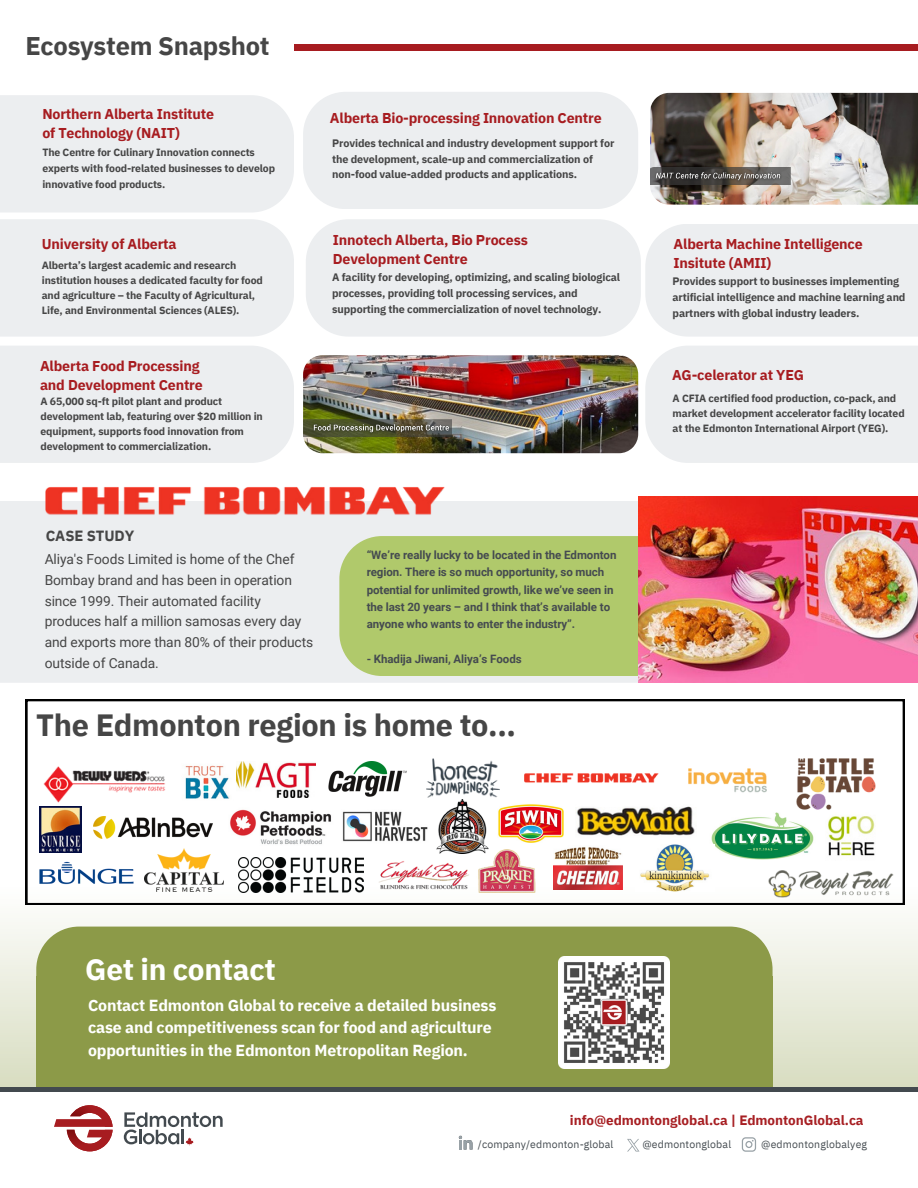
<style>
.page{position:relative;width:918px;height:1188px;background:#fff}
.page>*{position:absolute;margin:0;border:0;box-sizing:border-box;transform-origin:0 0}
.t1{font:700 30.75px "IBM Plex Sans";letter-spacing:-.01em;color:#464646}
.t2{font:700 29.85px "IBM Plex Sans";letter-spacing:-.01em;color:#fff}
.t3{font:700 25.5px "IBM Plex Sans";letter-spacing:-.01em;color:#464646}
.t4{font:700 15.9px/22.6px "IBM Plex Sans";letter-spacing:-.01em;color:#fff}
.t5{font:700 14.85px "IBM Plex Sans";letter-spacing:-.005em;color:#464646}
.t6{font:700 14.25px/19.2px "IBM Plex Sans";letter-spacing:-.01em;color:#a71c20}
.t7{font:13.8px/20.7px "Roboto";letter-spacing:-.005em;color:#464646}
.t8{font:700 13.5px "IBM Plex Sans";letter-spacing:-.005em;color:#a71f23}
.t9{font:700 11.55px/17.2px "Roboto";letter-spacing:-.005em;color:#454b50}
.t10{font:700 10.8px/16.2px "IBM Plex Sans";letter-spacing:-.01em;color:#464646}
.t11{font:700 10.5px/14.9px "IBM Plex Sans";letter-spacing:-.01em;color:#464646}
.t12{font:10.5px "IBM Plex Sans";letter-spacing:.015em;color:#434a4f}
</style>
<div class="page">
<div style="left:0;top:501px;width:918px;height:182px;background:#eceef0"></div>
<div style="left:339px;top:536px;width:300px;height:140px;background:#b0c96b"></div>
<img style="left:639px;top:497px;width:279px;height:185px">
<img style="left:46px;top:487px;width:399px;height:31px">
<svg style="left:0;top:920px;width:918px;height:167px"></svg>
<div style="left:36px;top:927px;width:737px;height:49px;background:#8c9a48"></div>
<div style="left:36px;top:976px;width:737px;height:111px;background:#8c9a48"></div>
<div style="left:0;top:1087px;width:918px;height:5px;background:#434a4f"></div>
<svg style="left:124px;top:1112px;width:99px;height:34px"></svg>
<svg style="left:54px;top:1105px;width:59px;height:46px"></svg>
<svg style="left:742px;top:1137px;width:14px;height:15px"></svg>
<svg style="left:627px;top:1139px;width:13px;height:13px"></svg>
<svg style="left:459px;top:1136px;width:14px;height:14px"></svg>
<svg style="left:25px;top:699px;width:880px;height:206px"></svg>
<div style="left:294px;top:44px;width:624px;height:7px;background:#a71c20"></div>
<div style="left:0;top:219px;width:294px;height:118px;background:#eceef0"></div>
<div style="left:0;top:95px;width:294px;height:117px;background:#eceef0"></div>
<div style="left:303px;top:92px;width:335px;height:117px;background:#eceef0;border-radius:43px"></div>
<div style="left:645px;top:224px;width:273px;height:113px;background:#eceef0"></div>
<div style="left:306px;top:219px;width:335px;height:118px;background:#eceef0;border-radius:43px"></div>
<div style="left:0;top:346px;width:294px;height:117px;background:#eceef0"></div>
<div style="left:645px;top:346px;width:273px;height:117px;background:#eceef0"></div>
<img style="left:303px;top:355px;width:335px;height:98px">
<img style="left:650px;top:93px;width:268px;height:112px">
<img style="left:303px;top:420px;width:7px;height:16px">
<img style="left:650px;top:168px;width:141px;height:17px">
<img style="left:559px;top:957px;width:111px;height:111px">
<img style="left:310px;top:419px;width:144px;height:18px">
<img style="left:651px;top:168px;width:135px;height:17px">
<p class="t3" style="left:25px;top:29px;width:246px">Ecosystem Snapshot</p>
<p class="t6" style="left:42px;top:104px;width:173px">Northern Alberta Institute of Technology (NAIT)</p>
<p class="t11" style="left:42px;top:144px;width:234px;line-height:15.8px">The Centre for Culinary Innovation connects experts with food-related businesses to develop innovative food products.</p>
<p class="t6" style="left:42px;top:234px;width:136px">University of Alberta</p>
<p class="t11" style="left:42px;top:258px;width:223px">Alberta’s largest academic and research institution houses a dedicated faculty for food and agriculture – the Faculty of Agricultural, Life, and Environmental Sciences (ALES).</p>
<p class="t6" style="left:40px;top:356px;width:164px">Alberta Food Processing and Development Centre</p>
<p class="t11" style="left:40px;top:394px;width:224px">A 65,000 sq-ft pilot plant and product development lab, featuring over $20 million in equipment, supports food innovation from development to commercialization.</p>
<p class="t5" style="left:46px;top:525px;width:90px">CASE STUDY</p>
<p class="t6" style="left:330px;top:108px;width:273px">Alberta Bio-processing Innovation Centre</p>
<p class="t10" style="left:332px;top:136px;width:284px;line-height:15.3px">Provides technical and industry development support for the development, scale-up and commercialization of non-food value-added products and applications.</p>
<p class="t6" style="left:333px;top:230px;width:197px">Innotech Alberta, Bio Process<br>Development Centre</p>
<h1 class="t10" style="left:332px;top:269px;width:290px">A facility for developing, optimizing, and scaling biological processes, providing toll processing services, and supporting the commercialization of novel technology.</h1>
<p class="t7" style="left:45px;top:549px;width:270px">Aliya's Foods Limited is home of the Chef Bombay brand and has been in operation since 1999. Their automated facility produces half a million samosas every day and exports more than 80% of their products outside of Canada.</p>
<p class="t9" style="left:367px;top:546px;width:251px">“We’re really lucky to be located in the Edmonton region. There is so much opportunity, so much potential for unlimited growth, like we’ve seen in the last 20 years – and I think that’s available to anyone who wants to enter the industry”.</p>
<p class="t9" style="left:367px;top:650px;width:157px">- Khadija Jiwani, Aliya’s Foods</p>
<h5 class="t1" style="left:36px;top:705px;width:481px">The Edmonton region is home to...</h5>
<p class="t6" style="left:674px;top:234px;width:191px">Alberta Machine Intelligence<br>Insitute (AMII)</p>
<p class="t10" style="left:673px;top:273px;width:234px">Provides support to businesses implementing artificial intelligence and machine learning and partners with global industry leaders.</p>
<p class="t6" style="left:672px;top:365px;width:134px">AG-celerator at YEG</p>
<h4 class="t11" style="left:673px;top:390px;width:234px">A CFIA certified food production, co-pack, and market development accelerator facility located at the Edmonton International Airport (YEG).</h4>
<p class="t2" style="left:85px;top:949px;width:192px">Get in contact</p>
<p class="t4" style="left:88px;top:993px;width:410px">Contact Edmonton Global to receive a detailed business case and competitiveness scan for food and agriculture opportunities in the Edmonton Metropolitan Region.</p>
<p class="t8" style="left:570px;top:1111px;width:295px">info@edmontonglobal.ca | EdmontonGlobal.ca</p>
<p class="t12" style="left:478px;top:1137px;width:137px">/company/edmonton-global</p>
<p class="t12" style="left:642px;top:1137px;width:90px">@edmontonglobal</p>
<p class="t12" style="left:761px;top:1137px;width:107px">@edmontonglobalyeg</p>
</div>
